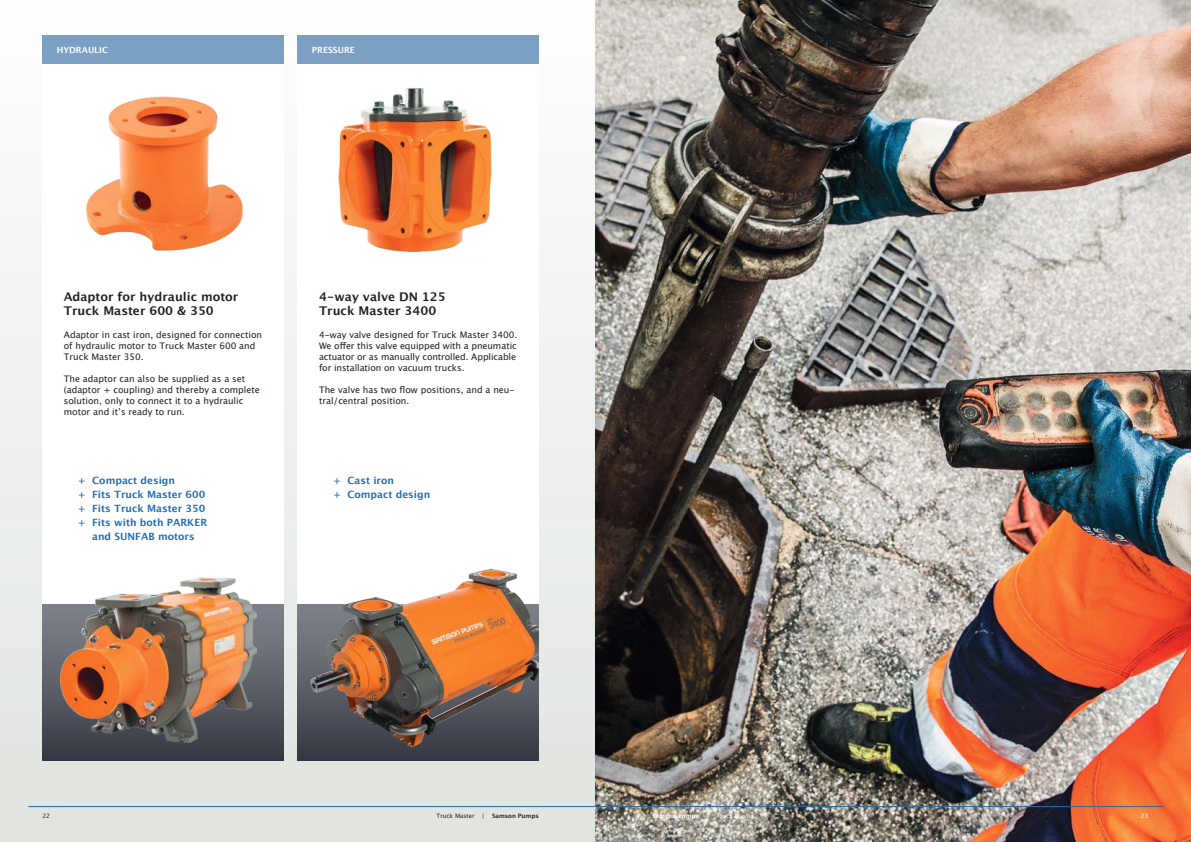
<style>
.page{position:relative;width:1191px;height:842px;background:#fff}
.page>*{position:absolute;margin:0;border:0;box-sizing:border-box;transform-origin:0 0}
.t1{font:700 12px/14px "Lucida Grande";color:#241f1f}
.t2{font:700 10px/14px "Lucida Grande";color:#1d6cb4}
.t3{font:9px/11px "Lucida Grande";color:#241f1f}
.t4{font:700 8.5px "Lucida Grande";color:#fff}
.t5{font:6px "Lucida Grande";color:#241f1f}
.t6{font:6px "Lucida Grande";color:#fff}
.t7{font:700 6px "Lucida Grande";color:#241f1f}
.t8{font:700 6px "Lucida Grande";color:#fff}
</style>
<div class="page">
<div style="left:0;top:0;width:595px;height:842px;background:linear-gradient(to bottom,#feffff,#dee1dd)"></div>
<div style="left:43px;top:64px;width:240px;height:541px;background:#fff"></div>
<div style="left:298px;top:64px;width:241px;height:541px;background:#fff"></div>
<div style="left:43px;top:605px;width:240px;height:155px;background:linear-gradient(to bottom,#82858d,#373a44)"></div>
<svg style="left:298px;top:605px;width:241px;height:155px;background:#72574a"></svg>
<img style="left:595px;top:0;width:596px;height:842px">
<hr style="left:28px;top:806px;width:1134px;height:1px;background:#1d6cb4">
<div style="left:43px;top:35px;width:240px;height:29px;background:#7ba0c3"></div>
<div style="left:298px;top:35px;width:241px;height:29px;background:#7ba0c3"></div>
<img style="left:86px;top:96px;width:157px;height:155px">
<img style="left:61px;top:578px;width:195px;height:164px">
<img style="left:338px;top:87px;width:154px;height:166px">
<img style="left:310px;top:569px;width:179px;height:178px">
<p class="t4" style="left:57px;top:43px;width:53px">HYDRAULIC</p>
<p class="t4" style="left:312px;top:43px;width:45px">PRESSURE</p>
<h1 class="t1" style="left:64px;top:289px;width:176px">Adaptor for hydraulic motor<br>Truck Master 600 &amp; 350</h1>
<p class="t3" style="left:64px;top:329px;width:200px">Adaptor in cast iron, designed for connection of hydraulic motor to Truck Master 600 and<br>Truck Master 350.</p>
<p class="t3" style="left:64px;top:373px;width:198px">The adaptor can also be supplied as a set (adaptor + coupling) and thereby a complete solution, only to connect it to a hydraulic motor and it’s ready to run.</p>
<p class="t2" style="left:78px;top:474px;width:99px">+ Compact design</p>
<p class="t2" style="left:78px;top:488px;width:129px">+ Fits Truck Master 600</p>
<p class="t2" style="left:78px;top:502px;width:129px">+ Fits Truck Master 350</p>
<p class="t2" style="left:78px;top:516px;width:131px">+ Fits with both PARKER</p>
<p class="t2" style="left:92px;top:530px;width:104px">and SUNFAB motors</p>
<h1 class="t1" style="left:319px;top:289px;width:128px">4-way valve DN 125<br>Truck Master 3400</h1>
<p class="t3" style="left:319px;top:329px;width:200px">4-way valve designed for Truck Master 3400.<br>We offer this valve equipped with a pneumatic actuator or as manually controlled. Applicable for installation on vacuum trucks.</p>
<p class="t3" style="left:319px;top:384px;width:197px">The valve has two flow positions, and a neu&shy;tral/central position.</p>
<p class="t2" style="left:333px;top:474px;width:99px">+ Cast iron<br>+ Compact design</p>
<p class="t5" style="left:43px;top:813px;width:9px">22</p>
<p class="t5" style="left:436px;top:813px;width:40px">Truck Master</p>
<p class="t5" style="left:482px;top:813px;width:4px">|</p>
<p class="t7" style="left:492px;top:811px;width:48px">Samson Pumps</p>
<p class="t8" style="left:652px;top:811px;width:48px">Samson Pumps</p>
<p class="t6" style="left:706px;top:813px;width:4px">|</p>
<p class="t6" style="left:716px;top:813px;width:40px">Truck Master</p>
<p class="t6" style="left:1140px;top:813px;width:9px">23</p>
</div>
